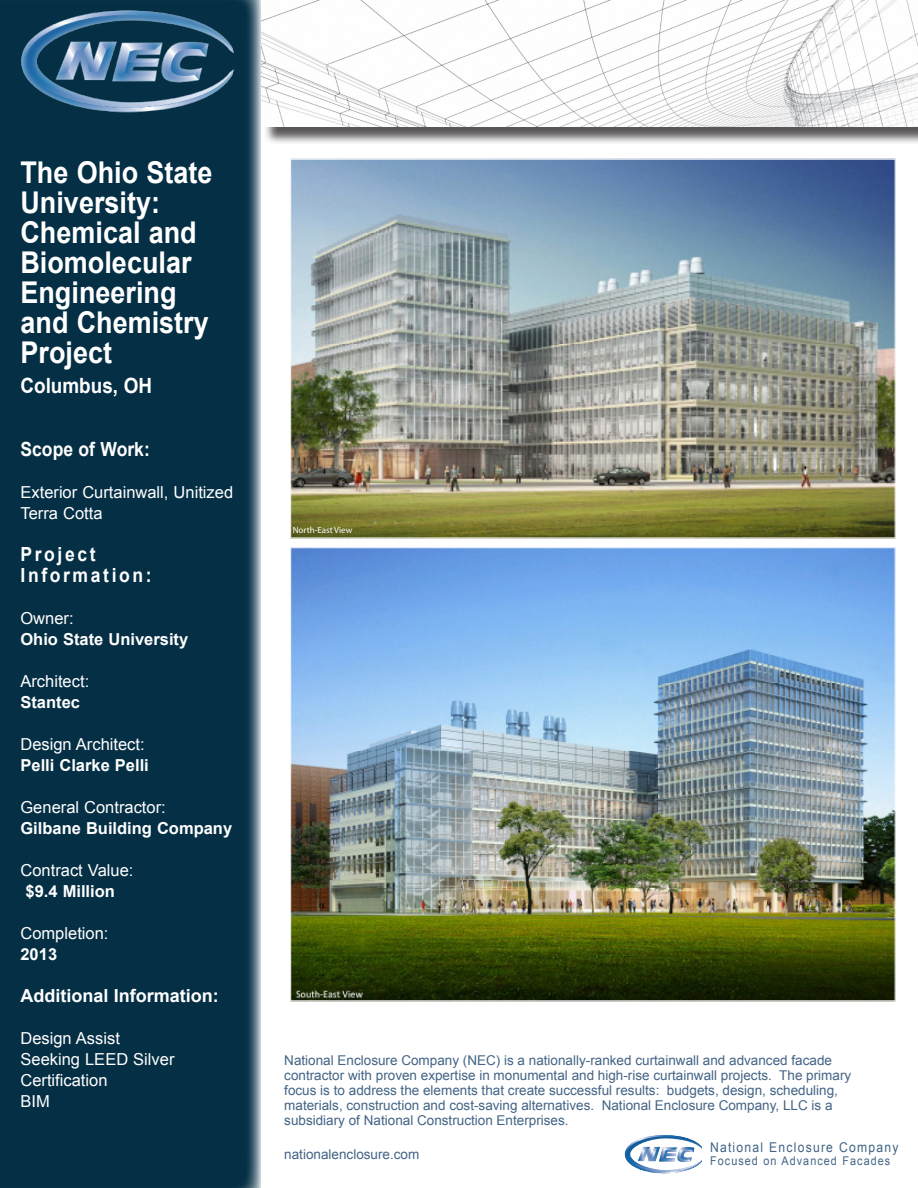
<style>
.page{position:relative;width:918px;height:1188px;background:#fff}
.page>*{position:absolute;margin:0;border:0;box-sizing:border-box;transform-origin:0 0}
.t1{font:700 30px/30px "Arial";color:#fff;scale:.9 1}
.t2{font:700 21px "Arial";color:#fff;scale:.9 1}
.t3{font:700 19.5px/21px "Arial";letter-spacing:.15em;color:#fff;scale:.9 1}
.t4{font:700 19.5px "Arial";color:#fff;scale:.9 1}
.t5{font:700 18px "Arial";color:#fff}
.t6{font:16.5px/21px "Arial";color:#fff}
.t7{font:700 16.5px "Arial";color:#fff}
.t8{font:13.5px/15px "Arial";color:#436485}
.t9{font:13.5px "Arial";letter-spacing:.1em;color:#436485;scale:.9 1}
.t10{font:12px "Arial";letter-spacing:.1em;color:#436485;scale:.9 1}
.t11{font:9px "Myriad Pro";color:#fff}
</style>
<div class="page">
<div style="left:264px;top:2px;width:654px;height:143px;background:#231f20;opacity:.75"></div>
<img style="left:261px;top:0;width:657px;height:127px">
<img style="left:624px;top:1135px;width:77px;height:39px">
<div style="left:0;top:0;width:261px;height:1188px;background:#052f45"></div>
<div style="left:18px;top:7px;width:218px;height:108px;background:#fff;opacity:.75"></div>
<img style="left:290px;top:547px;width:606px;height:455px">
<img style="left:290px;top:158px;width:606px;height:381px">
<p class="t1" style="left:20px;top:159px;width:215px">The Ohio State<br>University:<br>Chemical and<br>Biomolecular</p>
<p class="t1" style="left:20px;top:279px;width:211px">Engineering and Chemistry<br>Project</p>
<p class="t2" style="left:20px;top:372px;width:148px">Columbus, OH</p>
<p class="t4" style="left:20px;top:437px;width:145px">Scope of Work:</p>
<p class="t6" style="left:20px;top:482px;width:214px">Exterior Curtainwall, Unitized<br>Terra Cotta</p>
<p class="t3" style="left:20px;top:545px;width:147px">Project<br>Information:</p>
<p class="t6" style="left:20px;top:608px;width:55px">Owner:</p>
<p class="t7" style="left:20px;top:629px;width:169px">Ohio State University</p>
<p class="t6" style="left:20px;top:671px;width:70px">Architect:</p>
<p class="t7" style="left:20px;top:692px;width:61px">Stantec</p>
<p class="t6" style="left:20px;top:734px;width:126px">Design Architect:</p>
<p class="t7" style="left:20px;top:755px;width:130px">Pelli Clarke Pelli</p>
<p class="t6" style="left:20px;top:797px;width:147px">General Contractor:</p>
<p class="t7" style="left:20px;top:818px;width:213px">Gilbane Building Company</p>
<p class="t6" style="left:20px;top:860px;width:114px">Contract Value:</p>
<p class="t7" style="left:26px;top:881px;width:91px">$9.4 Million</p>
<p class="t6" style="left:20px;top:923px;width:90px">Completion:</p>
<p class="t7" style="left:20px;top:944px;width:38px">2013</p>
<p class="t5" style="left:20px;top:984px;width:200px">Additional Information:</p>
<p class="t6" style="left:20px;top:1028px;width:101px">Design Assist</p>
<p class="t6" style="left:20px;top:1049px;width:156px">Seeking LEED Silver<br>Certification</p>
<p class="t6" style="left:20px;top:1091px;width:31px">BIM</p>
<p class="t11" style="left:293px;top:525px;width:61px">North-East View</p>
<p class="t8" style="left:284px;top:1053px;width:568px">National Enclosure Company (NEC) is a nationally-ranked curtainwall and advanced facade contractor with proven expertise in monumental and high-rise curtainwall projects. The primary focus is to address the elements that create successful results: budgets, design, scheduling, materials, construction and cost-saving alternatives. National Enclosure Company, LLC is a subsidiary of National Construction Enterprises.</p>
<p class="t8" style="left:284px;top:1147px;width:137px">nationalenclosure.com</p>
<p class="t9" style="left:710px;top:1139px;width:211px">National Enclosure Company</p>
<p class="t10" style="left:710px;top:1153px;width:202px">Focused on Advanced Facades</p>
</div>
